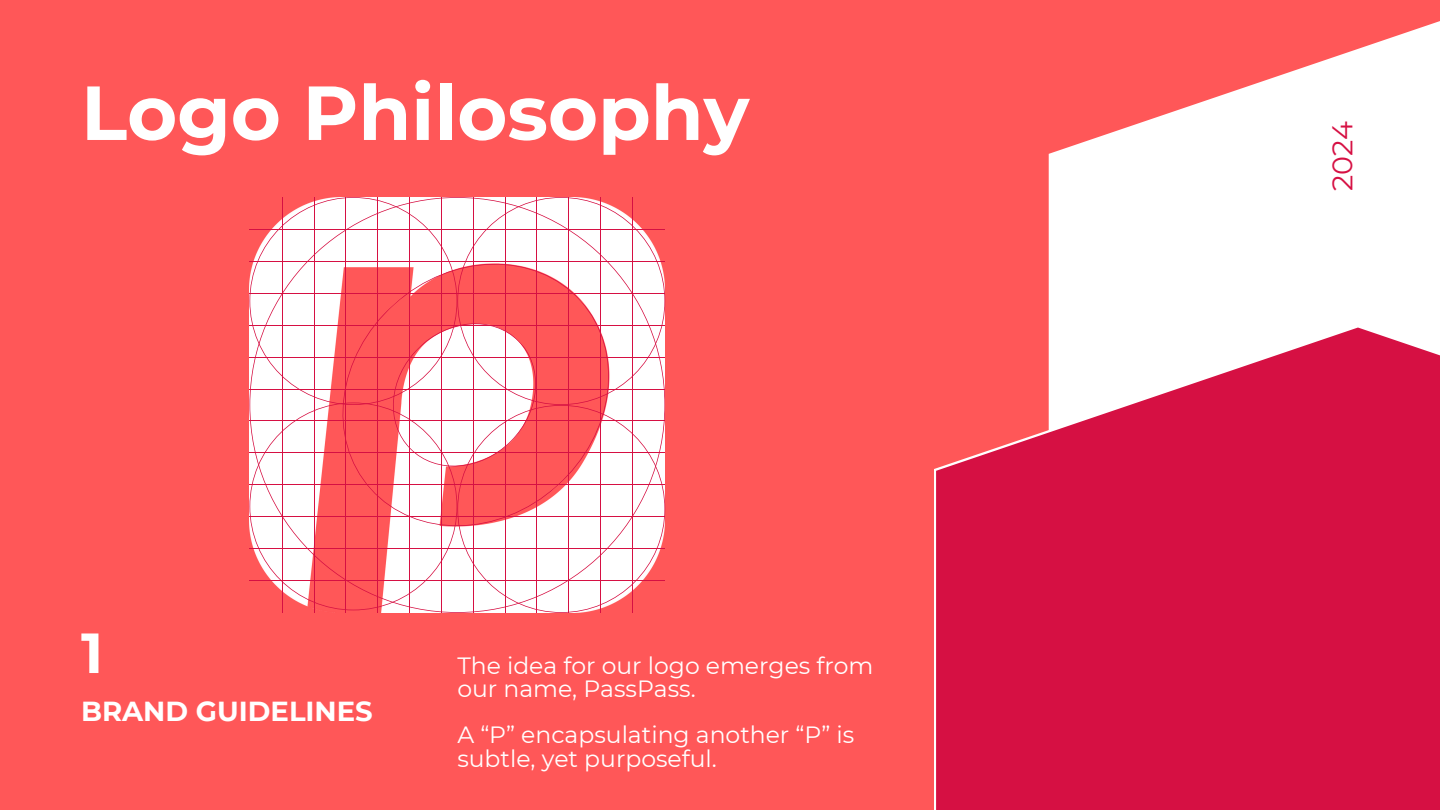
<style>
.page{position:relative;width:1440px;height:810px;background:#ff5758}
.page>*{position:absolute;margin:0;border:0;box-sizing:border-box;transform-origin:0 0}
.t1{font:700 76.5px "Montserrat";color:#fff}
.t2{font:700 56.5px "Montserrat";color:#fff}
.t3{font:28.5px "Montserrat";color:#d61043}
.t4{font:700 27.5px "Montserrat";color:#fff}
.t5{font:23.5px/23.2px "Montserrat";color:#fff}
</style>
<div class="page">
<svg style="left:1049px;top:21px;width:391px;height:304px;fill:#fff"></svg>
<svg style="left:934px;top:325px;width:506px;height:485px;background:#db2652"></svg>
<svg style="left:249px;top:197px;width:416px;height:416px"></svg>
<p class="t1" style="left:81px;top:66px;width:670px">Logo Philosophy</p>
<p class="t2" style="left:81px;top:618px;width:24px">1</p>
<p class="t4" style="left:81px;top:695px;width:293px">BRAND GUIDELINES</p>
<p class="t5" style="left:457px;top:654px;width:418px">The idea for our logo emerges from our name, PassPass.</p>
<p class="t5" style="left:457px;top:723px;width:398px">A “P” encapsulating another “P” is subtle, yet purposeful.</p>
<h1 class="t3" style="left:1325px;top:191px;width:72px;rotate:-90deg">2024</h1>
</div>
